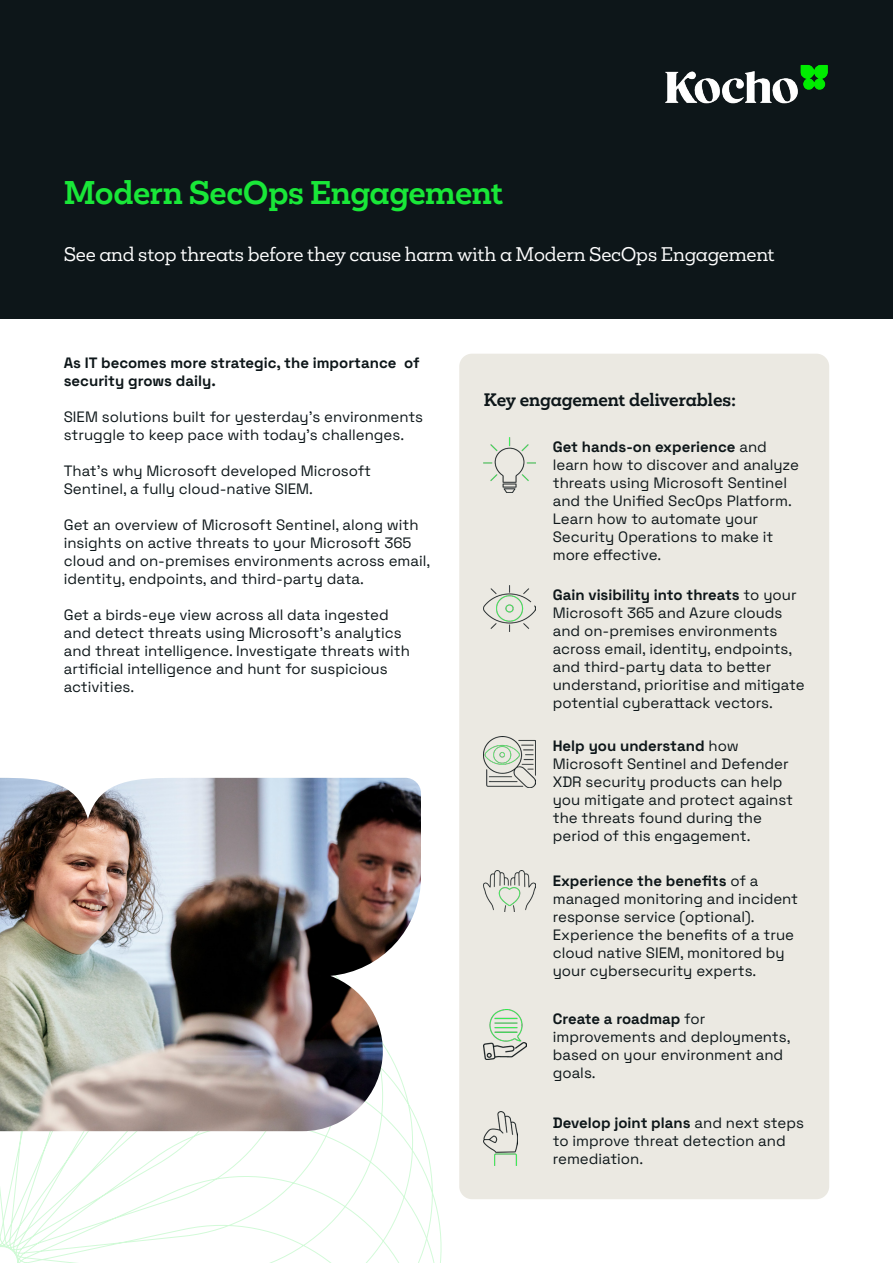
<style>
.page{position:relative;width:893px;height:1263px;background:#fff}
.page>*{position:absolute;margin:0;border:0;box-sizing:border-box;transform-origin:0 0}
.t1{font:700 30px "Mokoko";letter-spacing:-.01em;color:#19e738}
.t2{font:18px "Mokoko";letter-spacing:-.01em;color:#fff}
.t3{font:700 16.5px "Mokoko";color:#0d1619}
.t4{font:300 15px/18px "Space Grotesk";color:#0d1619}
</style>
<div class="page">
<svg style="left:0;top:1130px;width:442px;height:133px"></svg>
<div style="left:459px;top:354px;width:370px;height:845px;background:#ebe9e2;border-radius:13px"></div>
<div style="left:0;top:0;width:893px;height:319px;background:#0d1619"></div>
<img style="left:665px;top:65px;width:163px;height:39px">
<img style="left:484px;top:736px;width:51px;height:52px">
<img style="left:484px;top:1009px;width:42px;height:50px">
<img style="left:0;top:778px;width:421px;height:353px">
<img style="left:484px;top:437px;width:51px;height:55px">
<img style="left:484px;top:585px;width:51px;height:46px">
<img style="left:484px;top:871px;width:51px;height:40px">
<img style="left:484px;top:1112px;width:34px;height:54px">
<h1 class="t1" style="left:64px;top:172px;width:441px">Modern SecOps Engagement</h1>
<p class="t2" style="left:64px;top:242px;width:712px">See and stop threats before they cause harm with a Modern SecOps Engagement</p>
<p class="t4" style="left:64px;top:353px;width:357px">As IT becomes more strategic, the importance of security grows daily.</p>
<p class="t4" style="left:64px;top:407px;width:361px">SIEM solutions built for yesterday’s environments struggle to keep pace with today’s challenges.</p>
<p class="t4" style="left:64px;top:461px;width:309px">That’s why Microsoft developed Microsoft<br>Sentinel, a fully cloud-native SIEM.</p>
<p class="t4" style="left:64px;top:515px;width:368px">Get an overview of Microsoft Sentinel, along with insights on active threats to your Microsoft 365 cloud and on-premises environments across email, identity, endpoints, and third-party data.</p>
<p class="t4" style="left:64px;top:605px;width:348px">Get a birds-eye view across all data ingested and detect threats using Microsoft’s analytics and threat intelligence. Investigate threats with artificial intelligence and hunt for suspicious activities.</p>
<p class="t3" style="left:484px;top:389px;width:253px">Key engagement deliverables:</p>
<p class="t4" style="left:553px;top:437px;width:248px">Get hands-on experience and learn how to discover and analyze threats using Microsoft Sentinel and the Unified SecOps Platform.<br>Learn how to automate your<br>Security Operations to make it more effective.</p>
<p class="t4" style="left:553px;top:585px;width:253px">Gain visibility into threats to your Microsoft 365 and Azure clouds and on-premises environments across email, identity, endpoints, and third-party data to better understand, prioritise and mitigate potential cyberattack vectors.</p>
<p class="t4" style="left:553px;top:736px;width:242px">Help you understand how<br>Microsoft Sentinel and Defender<br>XDR security products can help you mitigate and protect against the threats found during the period of this engagement.</p>
<p class="t4" style="left:553px;top:870px;width:247px">Experience the benefits of a managed monitoring and incident response service (optional).<br>Experience the benefits of a true cloud native SIEM, monitored by your cybersecurity experts.</p>
<p class="t4" style="left:553px;top:1009px;width:239px">Create a roadmap for improvements and deployments, based on your environment and goals.</p>
<p class="t4" style="left:553px;top:1113px;width:253px">Develop joint plans and next steps to improve threat detection and remediation.</p>
</div>
